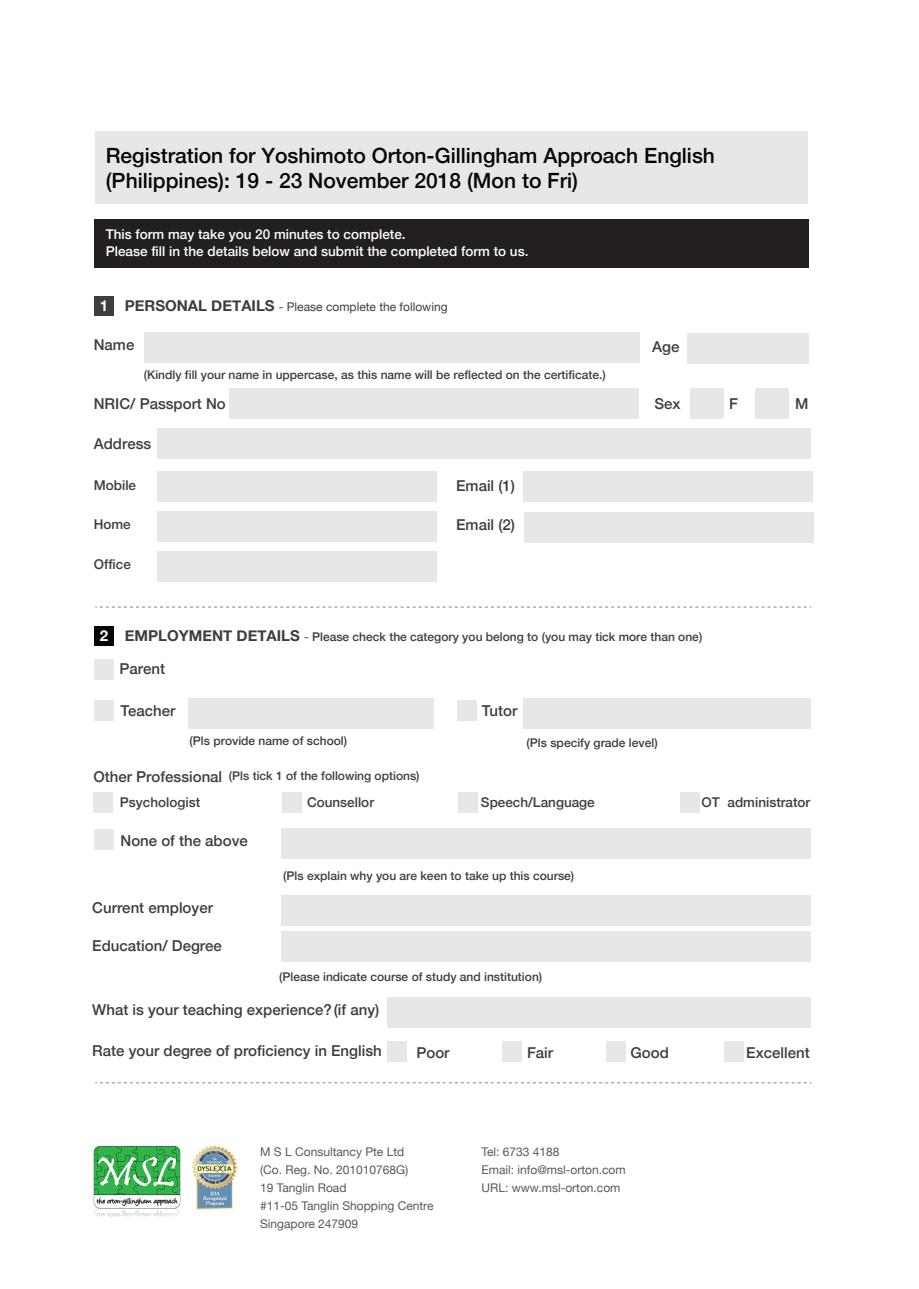
<style>
.page{position:relative;width:919px;height:1289px;background:#fff}
.page>*{position:absolute;margin:0;border:0;box-sizing:border-box;transform-origin:0 0}
.t1{font:500 21px/25.5px "Helvetica Neue";color:#050504}
.t2{font:500 15px "Helvetica Neue";color:#3e3e3f}
.t3{font:500 13.5px/16.2px "Helvetica Neue";color:#fff}
.t4{font:500 13.5px "Helvetica Neue";color:#3e3e3f}
.t5{font:500 12px "Helvetica Neue";color:#3e3e3f}
.t6{font:12px/18px "Helvetica Neue";color:#57585a}
.t7{font:12px "Helvetica Neue";color:#3e3e3f}
.s1{font-weight:700;font-size:15px;color:#fff}
.s2{font-weight:700;font-size:15px}
.s3{font-weight:400}
</style>
<div class="page">
<div style="left:95px;top:132px;width:712px;height:72px;background:#e6e7e9"></div>
<div style="left:94px;top:626px;width:19px;height:20px;background:#050504"></div>
<div style="left:94px;top:296px;width:19px;height:20px;background:#3e3e3f"></div>
<div style="left:94px;top:219px;width:714px;height:48px;background:#231f20"></div>
<div style="left:144px;top:333px;width:495px;height:30px;background:#e6e7e9"></div>
<div style="left:157px;top:429px;width:653px;height:30px;background:#e6e7e9"></div>
<div style="left:229px;top:389px;width:409px;height:30px;background:#e6e7e9"></div>
<div style="left:157px;top:471px;width:279px;height:30px;background:#e6e7e9"></div>
<div style="left:157px;top:511px;width:279px;height:30px;background:#e6e7e9"></div>
<div style="left:157px;top:551px;width:279px;height:30px;background:#e6e7e9"></div>
<div style="left:524px;top:512px;width:289px;height:30px;background:#e6e7e9"></div>
<div style="left:94px;top:700px;width:19px;height:20px;background:#e6e7e9"></div>
<div style="left:457px;top:700px;width:19px;height:20px;background:#e6e7e9"></div>
<div style="left:95px;top:659px;width:19px;height:20px;background:#e6e7e9"></div>
<div style="left:94px;top:829px;width:19px;height:20px;background:#e6e7e9"></div>
<div style="left:94px;top:792px;width:19px;height:20px;background:#e6e7e9"></div>
<div style="left:283px;top:792px;width:19px;height:20px;background:#e6e7e9"></div>
<div style="left:458px;top:792px;width:19px;height:20px;background:#e6e7e9"></div>
<div style="left:387px;top:1041px;width:19px;height:20px;background:#e6e7e9"></div>
<div style="left:502px;top:1041px;width:19px;height:20px;background:#e6e7e9"></div>
<div style="left:606px;top:1041px;width:19px;height:20px;background:#e6e7e9"></div>
<div style="left:724px;top:1041px;width:19px;height:20px;background:#e6e7e9"></div>
<div style="left:680px;top:792px;width:19px;height:20px;background:#e6e7e9"></div>
<div style="left:188px;top:698px;width:246px;height:30px;background:#e6e7e9"></div>
<div style="left:523px;top:698px;width:287px;height:30px;background:#e6e7e9"></div>
<div style="left:282px;top:828px;width:528px;height:30px;background:#e6e7e9"></div>
<div style="left:281px;top:895px;width:529px;height:30px;background:#e6e7e9"></div>
<div style="left:281px;top:931px;width:529px;height:30px;background:#e6e7e9"></div>
<div style="left:387px;top:997px;width:423px;height:30px;background:#e6e7e9"></div>
<div style="left:523px;top:471px;width:289px;height:30px;background:#e6e7e9"></div>
<div style="left:687px;top:333px;width:121px;height:30px;background:#e6e7e9"></div>
<div style="left:690px;top:389px;width:33px;height:30px;background:#e6e7e9"></div>
<div style="left:755px;top:389px;width:33px;height:30px;background:#e6e7e9"></div>
<svg style="left:95px;top:606px;width:716px;height:1px"></svg>
<svg style="left:95px;top:1082px;width:716px;height:1px"></svg>
<img style="left:93px;top:1146px;width:88px;height:71px">
<img style="left:193px;top:1145px;width:44px;height:64px">
<h1 class="t1" style="left:106px;top:141px;width:610px">Registration for Yoshimoto Orton-Gillingham Approach English (Philippines): 19 - 23 November 2018 (Mon to Fri)</h1>
<p class="t3" style="left:106px;top:225px;width:424px">This form may take you 20 minutes to complete.<br>Please fill in the details below and submit the completed form to us.</p>
<p class="t7" style="left:100px;top:298px;width:349px"><span class="s1">1</span> <span class="s2">PERSONAL DETAILS</span> - Please complete the following</p>
<p class="t2" style="left:94px;top:333px;width:42px">Name</p>
<p class="t5" style="left:144px;top:365px;width:463px">(Kindly fill your name in uppercase, as this name will be reflected on the certificate.)</p>
<p class="t2" style="left:94px;top:391px;width:133px">NRIC/ Passport No</p>
<p class="t2" style="left:94px;top:432px;width:59px">Address</p>
<p class="t4" style="left:94px;top:474px;width:44px">Mobile</p>
<p class="t4" style="left:94px;top:513px;width:39px">Home</p>
<p class="t4" style="left:94px;top:553px;width:39px">Office</p>
<p class="t2" style="left:456px;top:473px;width:60px">Email (1)</p>
<p class="t2" style="left:456px;top:513px;width:60px">Email (2)</p>
<p class="t2" style="left:652px;top:334px;width:29px">Age</p>
<p class="t2" style="left:654px;top:391px;width:28px">Sex</p>
<p class="t2" style="left:729px;top:391px;width:10px">F</p>
<p class="t5" style="left:100px;top:627px;width:604px"><span class="s1">2</span> <span class="s2">EMPLOYMENT DETAILS</span> <span class="s3">-</span> Please check the category you belong to (you may tick more than one)</p>
<p class="t2" style="left:119px;top:656px;width:47px">Parent</p>
<p class="t2" style="left:120px;top:699px;width:57px">Teacher</p>
<p class="t5" style="left:190px;top:731px;width:159px">(Pls provide name of school)</p>
<p class="t2" style="left:93px;top:764px;width:130px">Other Professional</p>
<p class="t5" style="left:229px;top:766px;width:192px">(Pls tick 1 of the following options)</p>
<p class="t2" style="left:481px;top:699px;width:37px">Tutor</p>
<p class="t5" style="left:526px;top:733px;width:132px">(Pls specify grade level)</p>
<p class="t2" style="left:795px;top:391px;width:15px">M</p>
<p class="t4" style="left:120px;top:791px;width:82px">Psychologist</p>
<p class="t4" style="left:307px;top:791px;width:69px">Counsellor</p>
<p class="t4" style="left:481px;top:791px;width:115px">Speech/Language</p>
<p class="t4" style="left:701px;top:791px;width:110px">OT administrator</p>
<p class="t2" style="left:120px;top:828px;width:129px">None of the above</p>
<p class="t2" style="left:92px;top:895px;width:122px">Current employer</p>
<p class="t2" style="left:92px;top:933px;width:131px">Education/ Degree</p>
<p class="t5" style="left:283px;top:866px;width:292px">(Pls explain why you are keen to take up this course)</p>
<p class="t5" style="left:279px;top:966px;width:264px">(Please indicate course of study and institution)</p>
<p class="t2" style="left:92px;top:997px;width:288px">What is your teaching experience?(if any)</p>
<p class="t2" style="left:92px;top:1038px;width:291px">Rate your degree of proficiency in English</p>
<p class="t2" style="left:416px;top:1040px;width:35px">Poor</p>
<p class="t2" style="left:527px;top:1040px;width:28px">Fair</p>
<p class="t2" style="left:630px;top:1040px;width:40px">Good</p>
<p class="t2" style="left:746px;top:1040px;width:65px">Excellent</p>
<p class="t6" style="left:260px;top:1143px;width:175px">M S L Consultancy Pte Ltd<br>(Co. Reg. No. 201010768G)<br>19 Tanglin Road<br>#11-05 Tanglin Shopping Centre<br>Singapore 247909</p>
<p class="t6" style="left:481px;top:1143px;width:146px">Tel: 6733 4188<br>Email: info@msl-orton.com<br>URL: www.msl-orton.com</p>
</div>
